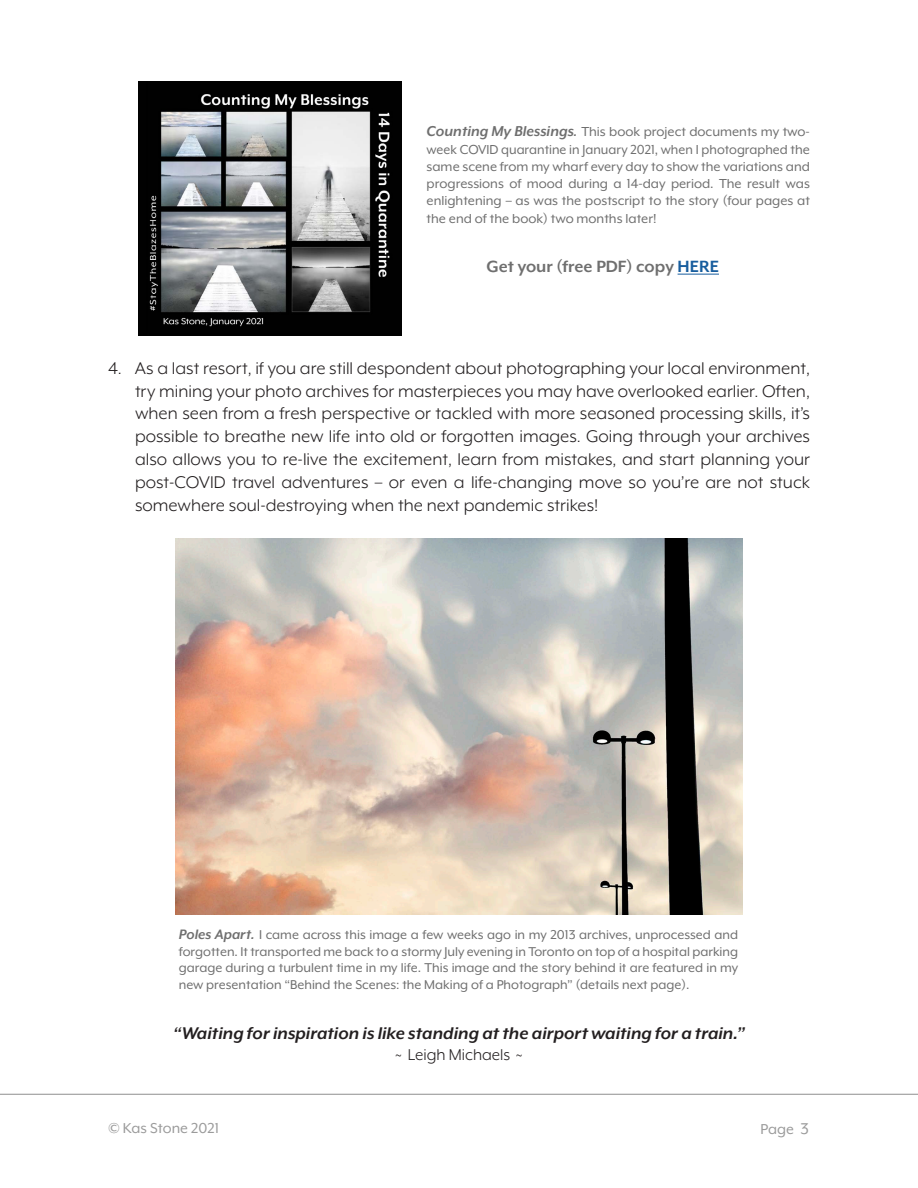
<style>
.page{position:relative;width:918px;height:1188px;background:#fff}
.page>*{position:absolute;margin:0;border:0;box-sizing:border-box;transform-origin:0 0}
.t1{font:19.5px/22.8px "Mr Eaves XL Mod OT";color:#231f20;text-align:justify}
.t2{font:italic 700 19.5px "Mr Eaves XL Mod OT";color:#231f20}
.t3{font:700 18.75px "Mr Eaves XL Mod OT";color:#6f6f6f}
.t4{font:18px "Mr Eaves XL Mod OT";color:#231f20}
.t5{font:16.5px "Mr Eaves XL Mod OT";color:#9b9b9b}
.t6{font:15px/17.2px "Mr Eaves XL Mod OT";color:#6f6f6f;text-align:justify}
.t7{font:14.7px/16.5px "Mr Eaves XL Mod OT";color:#6f6f6f;text-align:justify}
.s1{font-weight:700;font-style:italic;font-size:16.5px}
.s2{font-weight:700;font-style:italic;font-size:14.25px}
.s3{color:#175d9e}
.s4{font-weight:700;font-style:italic;font-size:15.75px}
.s5{font-weight:700;font-style:italic}
.s6{font-size:18px}
</style>
<div class="page">
<hr style="left:0;top:1094px;width:918px;height:1px;background:#9b9b9b">
<img style="left:176px;top:538px;width:566px;height:377px">
<hr style="left:678px;top:274px;width:41px;height:1px;background:#175d9e">
<img style="left:138px;top:81px;width:263px;height:254px">
<p class="t6" style="left:427px;top:123px;width:385px"><span class="s1">Counting My Blessings</span><span class="s2">.</span> This book project documents my two‑ week COVID quarantine in January 2021, when I photographed the same scene from my wharf every day to show the variations and progressions of mood during a 14-day period. The result was enlightening – as was the postscript to the story (four pages at the end of the book) two months later!</p>
<p class="t3" style="left:486px;top:257px;width:234px">Get your (free PDF) copy <span class="s3">HERE</span></p>
<p class="t1" style="left:135px;top:357px;width:677px;text-indent:-27px">4. As a last resort, if you are still despondent about photographing your local environment, try mining your photo archives for masterpieces you may have overlooked earlier. Often, when seen from a fresh perspective or tackled with more seasoned processing skills, it’s possible to breathe new life into old or forgotten images. Going through your archives also allows you to re-live the excitement, learn from mistakes, and start planning your post-COVID travel adventures – or even a life-changing move so you’re are not stuck somewhere soul-destroying when the next pandemic strikes!</p>
<p class="t7" style="left:179px;top:927px;width:561px"><span class="s4">Poles Apart</span><span class="s5">.</span> I came across this image a few weeks ago in my 2013 archives, unprocessed and forgotten. It transported me back to a stormy July evening in Toronto on top of a hospital parking garage during a turbulent time in my life. This image and the story behind it are featured in my new presentation “Behind the Scenes: the Making of a Photograph” (details next page).</p>
<p class="t2" style="left:173px;top:1023px;width:573px">“Waiting for inspiration is like standing at the airport waiting for a train.”</p>
<p class="t4" style="left:395px;top:1046px;width:130px">~ Leigh Michaels ~</p>
<p class="t5" style="left:109px;top:1120px;width:112px">© Kas Stone 2021</p>
<p class="t5" style="left:760px;top:1121px;width:50px">Page <span class="s6">3</span></p>
</div>
